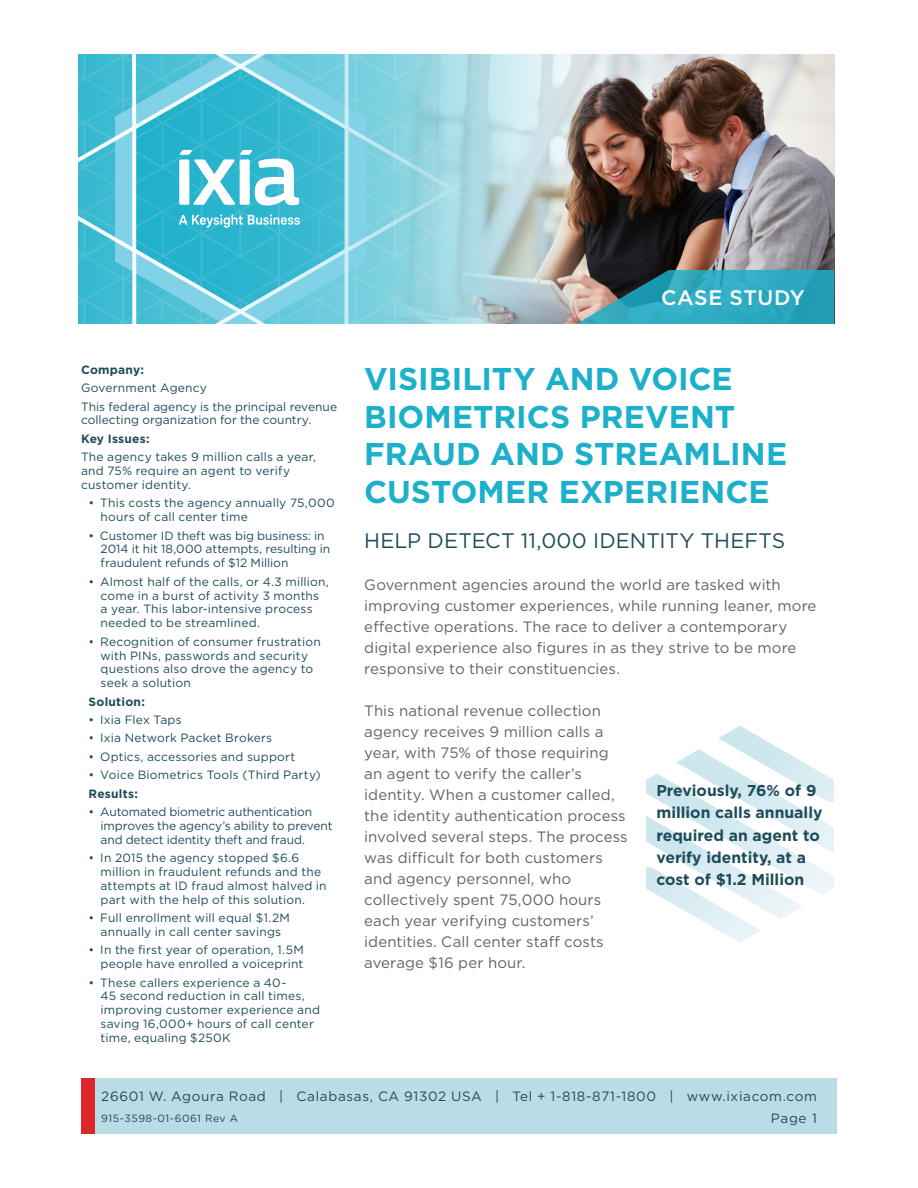
<style>
.page{position:relative;width:918px;height:1188px;background:#fff}
.page>*{position:absolute;margin:0;border:0;box-sizing:border-box;transform-origin:0 0}
.t1{font:700 31.5px/37.5px "Gotham";color:#1cb0ca}
.t2{font:21px "Gotham";color:#1e4c5a}
.Case_Study_Doc_Type{font:500 21px "Gotham";letter-spacing:.03em;color:#fff}
.t3{font:700 15.75px/22.2px "Gotham";color:#1e4c5a}
.t4{font:15px/21px "Gotham";letter-spacing:.005em;color:#5f6369}
.Footer_Website{font:13.5px "Gotham";letter-spacing:.05em;color:#1e4c5a}
.Date__Page_Number{font:13.5px "Gotham";color:#1e4c5a}
.Paragraph_Style_2{font:12px/13.8px "Gotham";letter-spacing:.01em;color:#1e4c5a}
.Paragraph_Style_2-2{font:12px/13.8px "Gotham";letter-spacing:-.01em;color:#1e4c5a}
.Paragraph_Style_2-3{font:700 12px "Gotham";letter-spacing:.02em;color:#1e4c5a}
.Doc_Number{font:10.5px "Gotham";letter-spacing:.045em;color:#1e4c5a}
</style>
<div class="page">
<svg style="left:646px;top:726px;width:188px;height:217px"></svg>
<img style="left:562px;top:54px;width:14px;height:270px">
<svg style="left:78px;top:54px;width:484px;height:270px;background:#79cbdb"></svg>
<img style="left:576px;top:54px;width:258px;height:270px">
<div style="left:81px;top:1079px;width:756px;height:55px;background:#b9dce6"></div>
<div style="left:81px;top:1079px;width:14px;height:55px;background:#dc272d"></div>
<p class="Paragraph_Style_2-3" style="left:81px;top:362px;width:65px">Company:</p>
<p class="Paragraph_Style_2" style="left:81px;top:381px;width:128px">Government Agency</p>
<p class="Paragraph_Style_2" style="left:81px;top:399px;width:258px">This federal agency is the principal revenue collecting organization for the country.</p>
<p class="Paragraph_Style_2-3" style="left:81px;top:431px;width:70px">Key Issues:</p>
<p class="Paragraph_Style_2" style="left:81px;top:450px;width:236px">The agency takes 9 million calls a year, and 75% require an agent to verify customer identity.</p>
<p class="Paragraph_Style_2" style="left:101px;top:496px;width:236px;text-indent:-12px">• This costs the agency annually 75,000 hours of call center time</p>
<p class="Paragraph_Style_2" style="left:101px;top:528px;width:231px;text-indent:-12px">• Customer ID theft was big business: in<br>2014 it hit 18,000 attempts, resulting in fraudulent refunds of $12 Million</p>
<p class="Paragraph_Style_2" style="left:101px;top:574px;width:230px;text-indent:-12px">• Almost half of the calls, or 4.3 million, come in a burst of activity 3 months a year. This labor-intensive process needed to be streamlined.</p>
<p class="Paragraph_Style_2" style="left:101px;top:634px;width:222px;text-indent:-12px">• Recognition of consumer frustration with PINs, passwords and security questions also drove the agency to seek a solution</p>
<p class="Paragraph_Style_2-3" style="left:89px;top:694px;width:58px">Solution:</p>
<p class="Paragraph_Style_2" style="left:89px;top:713px;width:95px">• Ixia Flex Taps</p>
<p class="Paragraph_Style_2" style="left:89px;top:731px;width:185px">• Ixia Network Packet Brokers</p>
<p class="Paragraph_Style_2" style="left:89px;top:749px;width:208px">• Optics, accessories and support</p>
<p class="Paragraph_Style_2" style="left:89px;top:768px;width:234px">• Voice Biometrics Tools (Third Party)</p>
<p class="Paragraph_Style_2-3" style="left:89px;top:785px;width:51px">Results:</p>
<p class="Paragraph_Style_2-2" style="left:101px;top:805px;width:233px;text-indent:-12px">• Automated biometric authentication improves the agency’s ability to prevent and detect identity theft and fraud.</p>
<p class="Paragraph_Style_2" style="left:101px;top:851px;width:228px;text-indent:-12px">• In 2015 the agency stopped $6.6 million in fraudulent refunds and the attempts at ID fraud almost halved in part with the help of this solution.</p>
<p class="Paragraph_Style_2" style="left:89px;top:911px;width:203px;text-align:center">• Full enrollment will equal $1.2M annually in call center savings</p>
<p class="Paragraph_Style_2" style="left:89px;top:943px;width:217px;text-align:right">• In the first year of operation, 1.5M people have enrolled a voiceprint</p>
<p class="Paragraph_Style_2" style="left:101px;top:975px;width:221px;text-indent:-12px">• These callers experience a 40-<br>45 second reduction in call times, improving customer experience and saving 16,000+ hours of call center time, equaling $250K</p>
<p class="Case_Study_Doc_Type" style="left:661px;top:284px;width:145px">CASE STUDY</p>
<p class="t1" style="left:364px;top:360px;width:424px">VISIBILITY AND VOICE<br>BIOMETRICS PREVENT<br>FRAUD AND STREAMLINE<br>CUSTOMER EXPERIENCE</p>
<p class="t2" style="left:364px;top:527px;width:422px">HELP DETECT 11,000 IDENTITY THEFTS</p>
<p class="t4" style="left:364px;top:574px;width:454px">Government agencies around the world are tasked with improving customer experiences, while running leaner, more effective operations. The race to deliver a contemporary digital experience also figures in as they strive to be more responsive to their constituencies.</p>
<p class="t4" style="left:364px;top:700px;width:265px">This national revenue collection agency receives 9 million calls a year, with 75% of those requiring an agent to verify the caller’s identity. When a customer called, the identity authentication process involved several steps. The process was difficult for both customers and agency personnel, who collectively spent 75,000 hours each year verifying customers’ identities. Call center staff costs average $16 per hour.</p>
<p class="t3" style="left:656px;top:779px;width:168px">Previously, 76% of 9 million calls annually required an agent to verify identity, at a cost of $1.2 Million</p>
<p class="Footer_Website" style="left:101px;top:1087px;width:717px">26601 W. Agoura Road | Calabasas, CA 91302 USA | Tel + 1-818-871-1800 | www.ixiacom.com</p>
<p class="Doc_Number" style="left:101px;top:1112px;width:139px">915-3598-01-6061 Rev A</p>
<p class="Date__Page_Number" style="left:771px;top:1110px;width:47px">Page 1</p>
</div>
